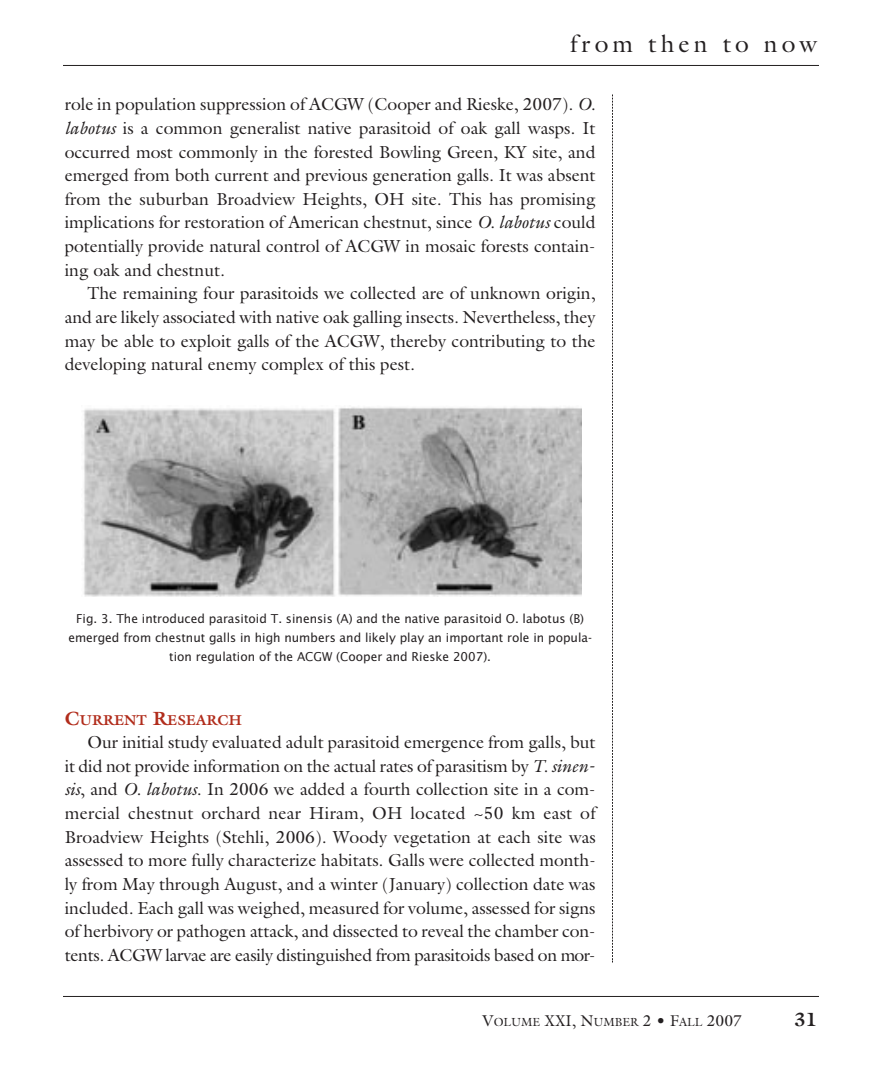
<style>
.page{position:relative;width:882px;height:1071px;background:#fff}
.page>*{position:absolute;margin:0;border:0;box-sizing:border-box;transform-origin:0 0}
.t1{font:24.5px "Galliard";letter-spacing:.17em;color:#231f20}
.t2{font:700 19.25px "Galliard";color:#231f20}
.t3{font:17.5px/23.6px "Galliard";color:#231f20;text-align:justify}
.t4{font:15.75px "Galliard";color:#231f20}
.t5{font:700 14.35px "Galliard";color:#b12c1b}
.t6{font:12.25px/19.2px "Lucida Sans";color:#231f20;text-align:center}
.s1{font-style:italic}
.s2{font-size:19.25px}
.s3{font-size:11.9px}
</style>
<div class="page">
<svg style="left:612px;top:94px;width:1px;height:868px"></svg>
<hr style="left:63px;top:65px;width:756px;height:1px;background:#231f20">
<hr style="left:63px;top:996px;width:756px;height:1px;background:#231f20">
<img style="left:84px;top:407px;width:497px;height:190px">
<h1 class="t1" style="left:570px;top:34px;width:249px">from then to now</h1>
<p class="t3" style="left:65px;top:94px;width:532px">role in population suppression of ACGW (Cooper and Rieske, 2007). <span class="s1">O. labotus</span> is a common generalist native parasitoid of oak gall wasps. It occurred most commonly in the forested Bowling Green, KY site, and emerged from both current and previous generation galls. It was absent from the suburban Broadview Heights, OH site. This has promising implications for restoration of American chestnut, since <span class="s1">O. labotus</span> could potentially provide natural control of ACGW in mosaic forests contain&shy;ing oak and chestnut.</p>
<p class="t3" style="left:65px;top:283px;width:532px;text-indent:23px">The remaining four parasitoids we collected are of unknown origin, and are likely associated with native oak galling insects. Nevertheless, they may be able to exploit galls of the ACGW, thereby contributing to the developing natural enemy complex of this pest.</p>
<p class="t6" style="left:68px;top:610px;width:525px">Fig. 3. The introduced parasitoid T. sinensis (A) and the native parasitoid O. labotus (B) emerged from chestnut galls in high numbers and likely play an important role in popula&shy;tion regulation of the ACGW (Cooper and Rieske 2007).</p>
<p class="t5" style="left:65px;top:714px;width:179px"><span class="s2">C</span>URRENT <span class="s2">R</span>ESEARCH</p>
<p class="t3" style="left:65px;top:732px;width:532px;text-indent:23px">Our initial study evaluated adult parasitoid emergence from galls, but it did not provide information on the actual rates of parasitism by <span class="s1">T. sinen&shy;sis</span>, and <span class="s1">O. labotus</span>. In 2006 we added a fourth collection site in a com&shy;mercial chestnut orchard near Hiram, OH located ~50 km east of Broadview Heights (Stehli, 2006). Woody vegetation at each site was assessed to more fully characterize habitats. Galls were collected month&shy;ly from May through August, and a winter (January) collection date was included. Each gall was weighed, measured for volume, assessed for signs of herbivory or pathogen attack, and dissected to reveal the chamber con&shy;tents. ACGW larvae are easily distinguished from parasitoids based on mor-</p>
<p class="t4" style="left:483px;top:1015px;width:261px">V<span class="s3">OLUME</span> XXI, N<span class="s3">UMBER</span> 2 • F<span class="s3">ALL</span> 2007</p>
<p class="t2" style="left:794px;top:1012px;width:25px">31</p>
</div>
